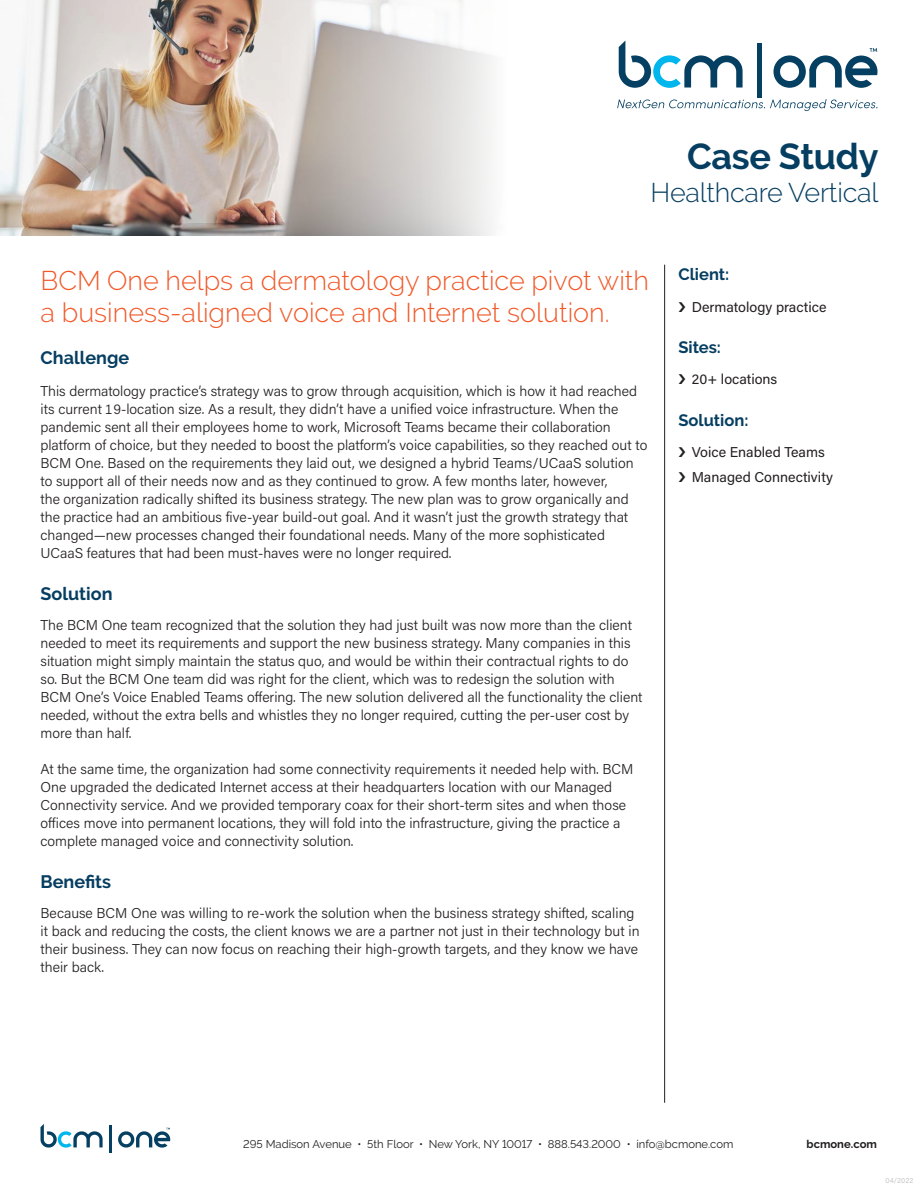
<style>
.page{position:relative;width:918px;height:1188px;background:#fff}
.page>*{position:absolute;margin:0;border:0;box-sizing:border-box;transform-origin:0 0}
.t1{font:700 36px "Raleway";letter-spacing:-.01em;color:#063e61}
.t2{font:300 27px/32.4px "Raleway";color:#f15929}
.t3{font:300 27px "Raleway";letter-spacing:-.01em;color:#063e61}
.t4{font:700 18px "Raleway";color:#063e61}
.t5{font:700 16.5px "Raleway";color:#063e61}
.t6{font:300 14.25px/18px "Acumin Pro";color:#231f20}
.t7{font:14.25px/24.8px "Acumin Pro";color:#231f20}
.t8{font:11.25px "Raleway";color:#231f20}
.t9{font:700 11.25px "Raleway";color:#231f20}
.t10{font:7.5px "Acumin Pro";color:#c7c8ca}
</style>
<div class="page">
<svg style="left:41px;top:1124px;width:62px;height:24px"></svg>
<hr style="left:110px;top:1125px;width:2px;height:27px;background:#053f61">
<svg style="left:118px;top:1128px;width:52px;height:20px"></svg>
<img style="left:0;top:0;width:492px;height:235px">
<hr style="left:664px;top:265px;width:1px;height:838px;background:#231f20">
<svg style="left:617px;top:99px;width:261px;height:12px"></svg>
<svg style="left:619px;top:40px;width:124px;height:48px"></svg>
<hr style="left:757px;top:43px;width:4px;height:54px;background:#053f61">
<svg style="left:773px;top:48px;width:104px;height:40px"></svg>
<h1 class="t1" style="left:687px;top:135px;width:193px">Case Study</h1>
<h2 class="t3" style="left:651px;top:176px;width:229px">Healthcare Vertical</h2>
<h2 class="t2" style="left:41px;top:264px;width:610px">BCM One helps a dermatology practice pivot with a business-aligned voice and Internet solution.</h2>
<p class="t4" style="left:40px;top:348px;width:90px">Challenge</p>
<p class="t6" style="left:40px;top:381px;width:608px">This dermatology practice’s strategy was to grow through acquisition, which is how it had reached its current 19-location size. As a result, they didn’t have a unified voice infrastructure. When the pandemic sent all their employees home to work, Microsoft Teams became their collaboration platform of choice, but they needed to boost the platform’s voice capabilities, so they reached out to BCM One. Based on the requirements they laid out, we designed a hybrid Teams/UCaaS solution to support all of their needs now and as they continued to grow. A few months later, however,<br>the organization radically shifted its business strategy. The new plan was to grow organically and the practice had an ambitious five-year build-out goal. And it wasn’t just the growth strategy that changed—new processes changed their foundational needs. Many of the more sophisticated UCaaS features that had been must-haves were no longer required.</p>
<p class="t4" style="left:40px;top:583px;width:74px">Solution</p>
<p class="t6" style="left:40px;top:615px;width:604px">The BCM One team recognized that the solution they had just built was now more than the client needed to meet its requirements and support the new business strategy. Many companies in this situation might simply maintain the status quo, and would be within their contractual rights to do so. But the BCM One team did was right for the client, which was to redesign the solution with BCM One’s Voice Enabled Teams offering. The new solution delivered all the functionality the client needed, without the extra bells and whistles they no longer required, cutting the per-user cost by more than half.</p>
<p class="t6" style="left:40px;top:759px;width:595px">At the same time, the organization had some connectivity requirements it needed help with. BCM One upgraded the dedicated Internet access at their headquarters location with our Managed Connectivity service. And we provided temporary coax for their short-term sites and when those offices move into permanent locations, they will fold into the infrastructure, giving the practice a complete managed voice and connectivity solution.</p>
<p class="t4" style="left:40px;top:871px;width:72px">Benefits</p>
<p class="t6" style="left:40px;top:903px;width:601px">Because BCM One was willing to re-work the solution when the business strategy shifted, scaling it back and reducing the costs, the client knows we are a partner not just in their technology but in their business. They can now focus on reaching their high-growth targets, and they know we have their back.</p>
<p class="t5" style="left:678px;top:265px;width:52px">Client:</p>
<p class="t7" style="left:692px;top:294px;width:136px">Dermatology practice</p>
<p class="t5" style="left:678px;top:338px;width:44px">Sites:</p>
<p class="t7" style="left:692px;top:367px;width:87px">20+ locations</p>
<p class="t5" style="left:678px;top:410px;width:72px">Solution:</p>
<p class="t7" style="left:692px;top:439px;width:143px">Voice Enabled Teams<br>Managed Connectivity</p>
<p class="t8" style="left:243px;top:1137px;width:492px">295 Madison Avenue • 5th Floor • New York, NY 10017 • 888.543.2000 • info@bcmone.com</p>
<p class="t9" style="left:807px;top:1137px;width:72px">bcmone.com</p>
<p class="t10" style="left:886px;top:1176px;width:29px">04/2022</p>
</div>
